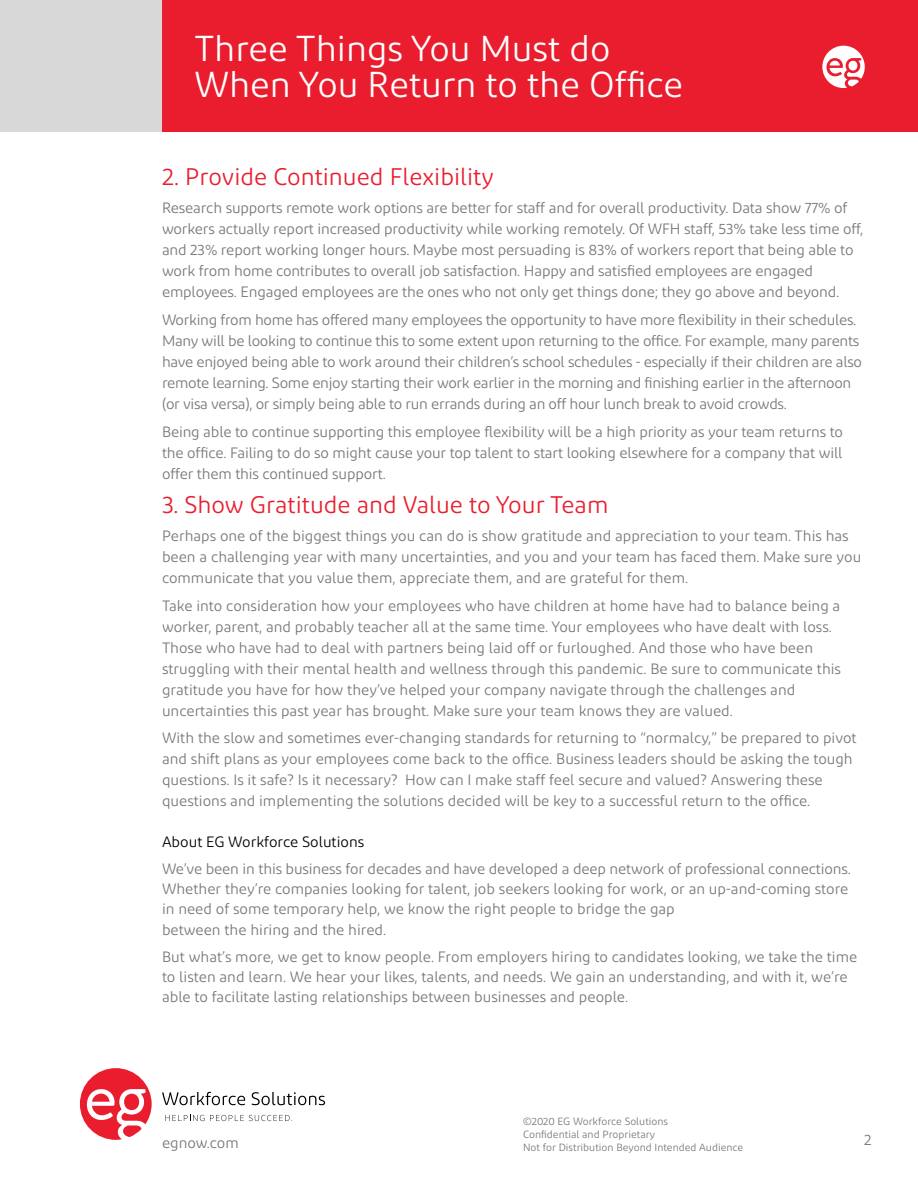
<style>
.page{position:relative;width:918px;height:1188px;background:#fff}
.page>*{position:absolute;margin:0;border:0;box-sizing:border-box;transform-origin:0 0}
.t1{font:36px/36px "Diodrum";color:#fff}
.t2{font:24px "Diodrum";color:#e91d2d}
.t3{font:15px/21px "Diodrum";letter-spacing:-.005em;color:#76777b}
.t4{font:15px "Diodrum";color:#000}
.t5{font:10.5px/12.6px "Diodrum";color:#76777b}
</style>
<div class="page">
<div style="left:162px;top:0;width:756px;height:132px;background:#e91d2d"></div>
<div style="left:0;top:0;width:162px;height:132px;background:#d9d8d8"></div>
<svg style="left:822px;top:46px;width:43px;height:42px"></svg>
<div style="left:848px;top:61px;width:9px;height:9px;background:#fff;border-radius:50%"></div>
<svg style="left:162px;top:1092px;width:83px;height:13px"></svg>
<svg style="left:252px;top:1092px;width:73px;height:13px"></svg>
<svg style="left:165px;top:1115px;width:39px;height:6px"></svg>
<svg style="left:210px;top:1115px;width:82px;height:6px"></svg>
<svg style="left:80px;top:1068px;width:72px;height:72px"></svg>
<div style="left:124px;top:1094px;width:15px;height:16px;background:#e91d2d;border-radius:50%"></div>
<h1 class="t1" style="left:194px;top:30px;width:490px">Three Things You Must do<br>When You Return to the Office</h1>
<h2 class="t2" style="left:162px;top:162px;width:333px">2. Provide Continued Flexibility</h2>
<p class="t3" style="left:162px;top:197px;width:703px">Research supports remote work options are better for staff and for overall productivity. Data show 77% of workers actually report increased productivity while working remotely. Of WFH staff, 53% take less time off, and 23% report working longer hours. Maybe most persuading is 83% of workers report that being able to work from home contributes to overall job satisfaction. Happy and satisfied employees are engaged employees. Engaged employees are the ones who not only get things done; they go above and beyond.</p>
<p class="t3" style="left:162px;top:309px;width:702px">Working from home has offered many employees the opportunity to have more flexibility in their schedules.<br>Many will be looking to continue this to some extent upon returning to the office. For example, many parents have enjoyed being able to work around their children’s school schedules - especially if their children are also remote learning. Some enjoy starting their work earlier in the morning and finishing earlier in the afternoon (or visa versa), or simply being able to run errands during an off hour lunch break to avoid crowds.</p>
<p class="t3" style="left:162px;top:421px;width:683px;text-align:justify">Being able to continue supporting this employee flexibility will be a high priority as your team returns to the office. Failing to do so might cause your top talent to start looking elsewhere for a company that will offer them this continued support.</p>
<h2 class="t2" style="left:162px;top:490px;width:448px">3. Show Gratitude and Value to Your Team</h2>
<p class="t3" style="left:162px;top:525px;width:701px">Perhaps one of the biggest things you can do is show gratitude and appreciation to your team. This has been a challenging year with many uncertainties, and you and your team has faced them. Make sure you communicate that you value them, appreciate them, and are grateful for them.</p>
<p class="t3" style="left:162px;top:595px;width:681px">Take into consideration how your employees who have children at home have had to balance being a worker, parent, and probably teacher all at the same time. Your employees who have dealt with loss.<br>Those who have had to deal with partners being laid off or furloughed. And those who have been struggling with their mental health and wellness through this pandemic. Be sure to communicate this gratitude you have for how they’ve helped your company navigate through the challenges and uncertainties this past year has brought. Make sure your team knows they are valued.</p>
<p class="t3" style="left:162px;top:727px;width:696px">With the slow and sometimes ever-changing standards for returning to “normalcy,” be prepared to pivot and shift plans as your employees come back to the office. Business leaders should be asking the tough questions. Is it safe? Is it necessary? How can I make staff feel secure and valued? Answering these questions and implementing the solutions decided will be key to a successful return to the office.</p>
<p class="t4" style="left:162px;top:833px;width:204px">About EG Workforce Solutions</p>
<p class="t3" style="left:162px;top:858px;width:690px;line-height:20.2px">We’ve been in this business for decades and have developed a deep network of professional connections.<br>Whether they’re companies looking for talent, job seekers looking for work, or an up-and-coming store in need of some temporary help, we know the right people to bridge the gap<br>between the hiring and the hired.</p>
<p class="t3" style="left:162px;top:946px;width:697px;line-height:20.2px">But what’s more, we get to know people. From employers hiring to candidates looking, we take the time to listen and learn. We hear your likes, talents, and needs. We gain an understanding, and with it, we’re able to facilitate lasting relationships between businesses and people.</p>
<p class="t5" style="left:523px;top:1115px;width:147px">©2020 EG Workforce Solutions<br>Confidential and Proprietary</p>
<p class="t3" style="left:162px;top:1132px;width:78px">egnow.com</p>
<p class="t5" style="left:523px;top:1140px;width:222px">Not for Distribution Beyond Intended Audience</p>
<p class="t3" style="left:864px;top:1129px;width:9px">2</p>
</div>
